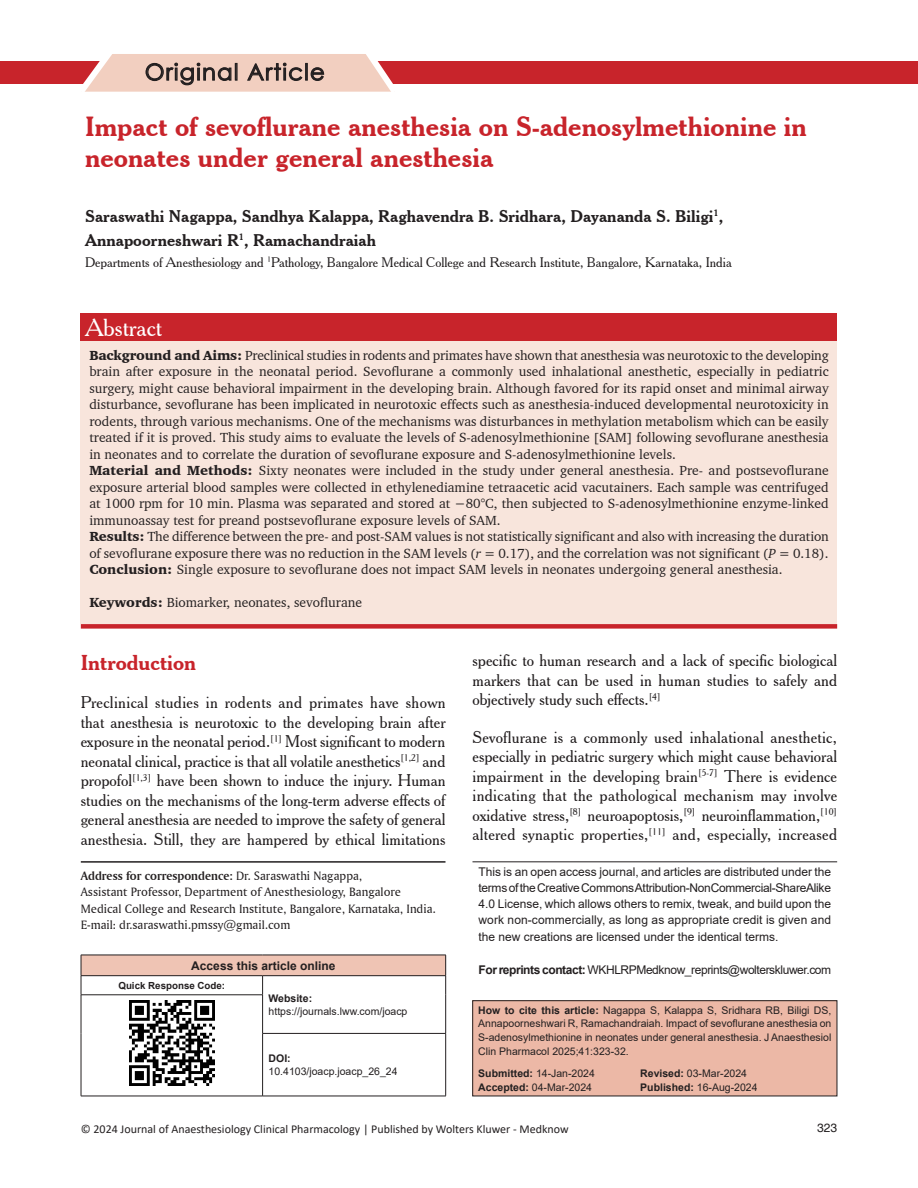
<style>
.page{position:relative;width:918px;height:1188px;background:#fff}
.page>*{position:absolute;margin:0;border:0;box-sizing:border-box;transform-origin:0 0}
.AT{font:700 27px/30.8px "Cheltenham BT";color:#c8242b}
.ABSH{font:24px "Cheltenham BT";color:#fff}
.AH{font:22.5px "Century Gothic";letter-spacing:.06em;color:#231f20}
.t1{font:700 21px "Cheltenham BT";color:#c8242b}
.TX{font:16.5px/19.5px "Cheltenham BT";letter-spacing:.005em;color:#231f20;text-align:justify}
.AU{font:700 16.5px/24px "Cheltenham BT";color:#231f20}
.ABS{font:13.5px/16.5px "Charter BT";color:#231f20;text-align:justify}
.AFF{font:13.5px "Cheltenham BT";color:#231f20}
.KWD{font:13.5px "Charter BT";color:#231f20}
.ADD{font:12.75px/16.6px "Amerigo BT Roman A";color:#231f20}
.C{font:12px/16.2px "Arial";color:#231f20;text-align:justify}
.t2{font:12px "Calibri";color:#231f20}
.C-2{font:12px "Arial";letter-spacing:-.035em;color:#231f20}
.AAO{font:700 12px "Arial";color:#231f20}
.t3{font:12px "Helvetica";color:#231f20}
.HTC{font:10.5px/13.6px "Arial";color:#231f20;text-align:justify}
.HIS{font:10.5px "Arial";color:#231f20}
.Web{font:10.5px/13.5px "Arial";color:#231f20}
.QRC{font:700 9.75px "Arial";color:#231f20}
.s1{font-weight:900}
.s2{font-style:italic}
.s3{font-family:"Amerigo BT Bold A"}
.s4{font-weight:700}
</style>
<div class="page">
<hr style="left:81px;top:861px;width:365px;height:2px;background:#231f20">
<div style="left:81px;top:955px;width:365px;height:21px;background:#efc4b4"></div>
<hr style="left:81px;top:1096px;width:182px;height:1px;background:#231f20">
<hr style="left:81px;top:955px;width:182px;height:1px;background:#231f20">
<hr style="left:263px;top:955px;width:183px;height:1px;background:#231f20">
<hr style="left:81px;top:975px;width:182px;height:1px;background:#231f20">
<svg style="left:81px;top:955px;width:1px;height:40px"></svg>
<hr style="left:263px;top:975px;width:183px;height:1px;background:#231f20">
<svg style="left:445px;top:955px;width:1px;height:40px"></svg>
<hr style="left:445px;top:995px;width:1px;height:38px;background:#231f20">
<hr style="left:81px;top:995px;width:182px;height:1px;background:#231f20">
<hr style="left:81px;top:995px;width:1px;height:38px;background:#231f20">
<hr style="left:81px;top:1033px;width:1px;height:63px;background:#231f20">
<hr style="left:262px;top:1033px;width:184px;height:1px;background:#231f20">
<hr style="left:445px;top:1034px;width:1px;height:62px;background:#231f20">
<hr style="left:263px;top:1096px;width:183px;height:1px;background:#231f20">
<svg style="left:262px;top:976px;width:1px;height:19px"></svg>
<hr style="left:262px;top:995px;width:1px;height:38px;background:#231f20">
<hr style="left:262px;top:1034px;width:1px;height:62px;background:#231f20">
<img style="left:129px;top:1001px;width:85px;height:84px">
<div style="left:81px;top:341px;width:756px;height:283px;background:#f8e5dc"></div>
<div style="left:81px;top:624px;width:756px;height:5px;background:#c8242b"></div>
<div style="left:81px;top:313px;width:756px;height:28px;background:#c8242b"></div>
<div style="left:473px;top:1001px;width:364px;height:95px;background:#ecb8a6"></div>
<div style="left:0;top:61px;width:918px;height:23px;background:#c8242b"></div>
<svg style="left:83px;top:54px;width:310px;height:38px;background:#debcb1"></svg>
<hr style="left:472px;top:861px;width:365px;height:1px;background:#231f20">
<p class="AH" style="left:145px;top:56px;width:181px">Original Article</p>
<p class="AT" style="left:85px;top:111px;width:723px">Impact of sevoflurane anesthesia on S‑adenosylmethionine in neonates under general anesthesia</p>
<p class="AU" style="left:85px;top:204px;width:640px">Saraswathi Nagappa, Sandhya Kalappa, Raghavendra B. Sridhara, Dayananda S. Biligi<sup>1</sup>,<br>Annapoorneshwari R<sup>1</sup>, Ramachandraiah</p>
<p class="AFF" style="left:85px;top:254px;width:648px">Departments of Anesthesiology and <sup>1</sup>Pathology, Bangalore Medical College and Research Institute, Bangalore, Karnataka, India</p>
<p class="ABSH" style="left:85px;top:313px;width:78px">Abstract</p>
<p class="ABS" style="left:89px;top:346px;width:741px"><span class="s1">Background and Aims:</span> Preclinical studies in rodents and primates have shown that anesthesia was neurotoxic to the developing brain after exposure in the neonatal period. Sevoflurane a commonly used inhalational anesthetic, especially in pediatric surgery, might cause behavioral impairment in the developing brain. Although favored for its rapid onset and minimal airway disturbance, sevoflurane has been implicated in neurotoxic effects such as anesthesia‑induced developmental neurotoxicity in rodents, through various mechanisms. One of the mechanisms was disturbances in methylation metabolism which can be easily treated if it is proved. This study aims to evaluate the levels of S‑adenosylmethionine [SAM] following sevoflurane anesthesia in neonates and to correlate the duration of sevoflurane exposure and S‑adenosylmethionine levels.</p>
<p class="ABS" style="left:89px;top:462px;width:741px"><span class="s1">Material and Methods:</span> Sixty neonates were included in the study under general anesthesia. Pre‑ and postsevoflurane exposure arterial blood samples were collected in ethylenediamine tetraacetic acid vacutainers. Each sample was centrifuged at 1000 rpm for 10 min. Plasma was separated and stored at −80°C, then subjected to S‑adenosylmethionine enzyme‑linked immunoassay test for preand postsevoflurane exposure levels of SAM.</p>
<p class="ABS" style="left:89px;top:528px;width:741px"><span class="s1">Results:</span> The difference between the pre‑ and post‑SAM values is not statistically significant and also with increasing the duration of sevoflurane exposure there was no reduction in the SAM levels (<span class="s2">r</span> = 0.17), and the correlation was not significant (<span class="s2">P</span> = 0.18).</p>
<p class="ABS" style="left:89px;top:561px;width:695px"><span class="s1">Conclusion:</span> Single exposure to sevoflurane does not impact SAM levels in neonates undergoing general anesthesia.</p>
<p class="KWD" style="left:89px;top:594px;width:274px"><span class="s1">Keywords:</span> Biomarker, neonates, sevoflurane</p>
<h1 class="t1" style="left:81px;top:649px;width:117px">Introduction</h1>
<p class="TX" style="left:81px;top:692px;width:366px">Preclinical studies in rodents and primates have shown that anesthesia is neurotoxic to the developing brain after exposure in the neonatal period.<sup>[1]</sup> Most significant to modern neonatal clinical, practice is that all volatile anesthetics<sup>[1,2]</sup> and propofol<sup>[1,3]</sup> have been shown to induce the injury. Human studies on the mechanisms of the long‑term adverse effects of general anesthesia are needed to improve the safety of general anesthesia. Still, they are hampered by ethical limitations</p>
<p class="ADD" style="left:81px;top:867px;width:356px"><span class="s3">Address for correspondence:</span> Dr. Saraswathi Nagappa,<br>Assistant Professor, Department of Anesthesiology, Bangalore Medical College and Research Institute, Bangalore, Karnataka, India.<br>E‑mail: dr.saraswathi.pmssy@gmail.com</p>
<p class="AAO" style="left:191px;top:957px;width:146px">Access this article online</p>
<p class="QRC" style="left:118px;top:978px;width:108px">Quick Response Code:</p>
<p class="Web" style="left:269px;top:991px;width:140px"><span class="s4">Website: </span>https://journals.lww.com/joacp</p>
<p class="Web" style="left:269px;top:1051px;width:131px"><span class="s4">DOI:<br></span>10.4103/joacp.joacp_26_24</p>
<p class="TX" style="left:472px;top:651px;width:366px">specific to human research and a lack of specific biological markers that can be used in human studies to safely and objectively study such effects.<sup>[4]</sup></p>
<p class="TX" style="left:472px;top:727px;width:366px">Sevoflurane is a commonly used inhalational anesthetic, especially in pediatric surgery which might cause behavioral impairment in the developing brain<sup>[5‑7]</sup> There is evidence indicating that the pathological mechanism may involve oxidative stress,<sup>[8]</sup> neuroapoptosis,<sup>[9]</sup> neuroinflammation,<sup>[10] </sup>altered synaptic properties,<sup>[11]</sup> and, especially, increased</p>
<p class="C" style="left:478px;top:863px;width:354px">This is an open access journal, and articles are distributed under the terms of the Creative Commons Attribution‑NonCommercial‑ShareAlike 4.0 License, which allows others to remix, tweak, and build upon the work non‑commercially, as long as appropriate credit is given and the new creations are licensed under the identical terms.</p>
<p class="C-2" style="left:478px;top:961px;width:354px"><span class="s4">For reprints contact:</span> WKHLRPMedknow_reprints@wolterskluwer.com</p>
<p class="HTC" style="left:478px;top:1003px;width:355px"><span class="s4">How to cite this article:</span> Nagappa S, Kalappa S, Sridhara RB, Biligi DS, Annapoorneshwari R, Ramachandraiah. Impact of sevoflurane anesthesia on S‑adenosylmethionine in neonates under general anesthesia. J Anaesthesiol Clin Pharmacol 2025;41:323-32.</p>
<p class="HIS" style="left:478px;top:1066px;width:118px"><span class="s4">Submitted:</span> 14‑Jan‑2024</p>
<p class="HIS" style="left:640px;top:1066px;width:108px"><span class="s4">Revised:</span> 03‑Mar‑2024</p>
<p class="HIS" style="left:478px;top:1080px;width:115px"><span class="s4">Accepted:</span> 04‑Mar‑2024</p>
<p class="HIS" style="left:640px;top:1080px;width:119px"><span class="s4">Published:</span> 16-Aug-2024</p>
<p class="t2" style="left:81px;top:1120px;width:489px">© 2024 Journal of Anaesthesiology Clinical Pharmacology | Published by Wolters Kluwer - Medknow</p>
<p class="t3" style="left:817px;top:1121px;width:22px">323</p>
</div>
